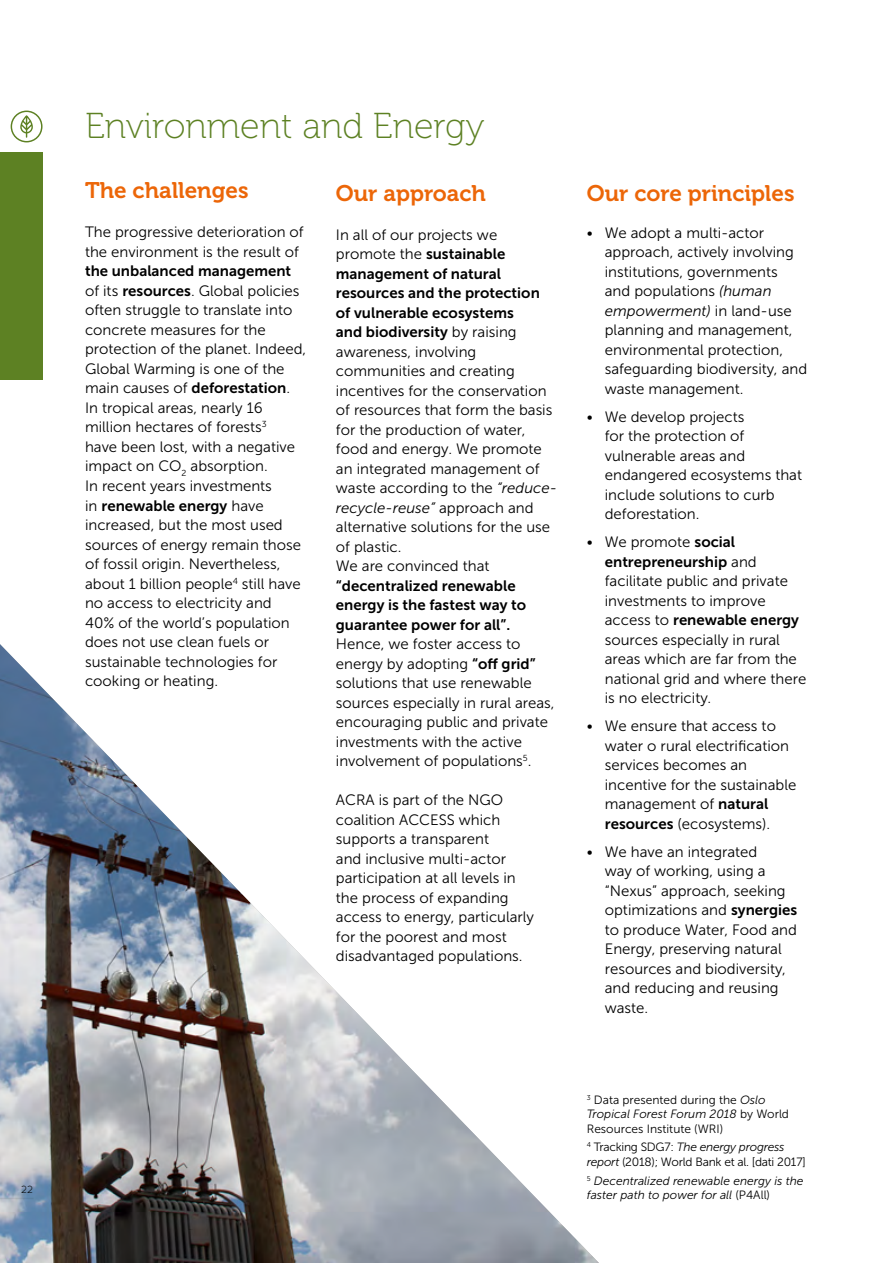
<style>
.page{position:relative;width:893px;height:1263px;background:#fff}
.page>*{position:absolute;margin:0;border:0;box-sizing:border-box;transform-origin:0 0}
.t1{font:36px "Museo 100";color:#5d8123}
.t2{font:22.5px "Museo 700";color:#ec6608}
.t3{font:15px/19.5px "Museo Sans 300";color:#000}
.t4{font:15px/19.5px "Museo Sans 700";color:#000}
.t5{font:12px/14.4px "Museo Sans 300";color:#000}
.t6{font:12px/14.4px "Museo Sans 300";letter-spacing:-.02em;color:#000}
.t7{font:italic 12px/14.4px "Museo Sans 300";color:#000}
.t8{font:10.5px "Quicksand";color:#000}
.s1{font-family:"Museo Sans 700"}
.s2{font-family:"Museo Sans 300"}
.s3{font-style:italic}
.s4{font-style:normal}
</style>
<div class="page">
<div style="left:0;top:152px;width:43px;height:228px;background:#5d8123"></div>
<div style="left:11px;top:111px;width:32px;height:31px;border:1px solid #5d8123;border-radius:50%"></div>
<svg style="left:20px;top:115px;width:13px;height:23px"></svg>
<img style="left:0;top:644px;width:599px;height:619px">
<hr style="left:0;top:1198px;width:33px;height:1px;background:#ededed">
<p class="t8" style="left:21px;top:1183px;width:14px">22</p>
<h1 class="t1" style="left:85px;top:106px;width:401px">Environment and Energy</h1>
<h2 class="t2" style="left:85px;top:178px;width:165px">The challenges</h2>
<p class="t3" style="left:85px;top:223px;width:220px">The progressive deterioration of the environment is the result of</p>
<p class="t4" style="left:85px;top:261px;width:208px">the unbalanced management</p>
<p class="t3" style="left:85px;top:281px;width:223px">of its <span class="s1">resources</span>. Global policies often struggle to translate into concrete measures for the protection of the planet. Indeed,<br>Global Warming is one of the main causes of <span class="s1">deforestation</span>.<br>In tropical areas, nearly 16 million hectares of forests<sup>3<br></sup>have been lost, with a negative impact on CO<sub>2</sub> absorption.<br>In recent years investments</p>
<p class="t4" style="left:85px;top:495px;width:180px"><span class="s2">in</span> renewable energy <span class="s2">have</span></p>
<p class="t3" style="left:85px;top:515px;width:218px">increased, but the most used sources of energy remain those of fossil origin. Nevertheless, about 1 billion people<sup>4</sup> still have no access to electricity and<br>40% of the world’s population does not use clean fuels or sustainable technologies for cooking or heating.</p>
<h2 class="t2" style="left:336px;top:180px;width:151px">Our approach</h2>
<p class="t3" style="left:336px;top:225px;width:163px">In all of our projects we</p>
<p class="t4" style="left:336px;top:244px;width:205px"><span class="s2">promote the</span> sustainable management of natural resources and the protection of vulnerable ecosystems and biodiversity <span class="s2">by raising</span></p>
<p class="t3" style="left:336px;top:342px;width:223px">awareness, involving communities and creating incentives for the conservation of resources that form the basis for the production of water, food and energy. We promote an integrated management of waste according to the <span class="s3">“reduce&shy;recycle-reuse”</span> approach and alternative solutions for the use of plastic.<br>We are convinced that</p>
<p class="t4" style="left:336px;top:576px;width:192px">“decentralized renewable energy is the fastest way to guarantee power for all”.</p>
<p class="t3" style="left:336px;top:634px;width:220px">Hence, we foster access to energy by adopting <span class="s1">“off grid” </span>solutions that use renewable sources especially in rural areas, encouraging public and private investments with the active involvement of populations<sup>5</sup>.</p>
<p class="t3" style="left:336px;top:790px;width:200px">ACRA is part of the NGO coalition ACCESS which supports a transparent<br>and inclusive multi-actor participation at all levels in the process of expanding access to energy, particularly for the poorest and most disadvantaged populations.</p>
<h2 class="t2" style="left:587px;top:180px;width:209px">Our core principles</h2>
<p class="t3" style="left:605px;top:223px;width:204px;text-indent:-18px">• We adopt a multi-actor approach, actively involving institutions, governments<br>and populations <span class="s3">(human empowerment)</span> in land-use planning and management, environmental protection, safeguarding biodiversity, and waste management.</p>
<p class="t3" style="left:605px;top:407px;width:199px;text-indent:-18px">• We develop projects<br>for the protection of vulnerable areas and endangered ecosystems that include solutions to curb deforestation.</p>
<p class="t3" style="left:587px;top:532px;width:150px">• We promote <span class="s1">social</span></p>
<p class="t4" style="left:605px;top:552px;width:153px">entrepreneurship <span class="s2">and</span></p>
<p class="t3" style="left:605px;top:571px;width:185px">facilitate public and private investments to improve</p>
<p class="t4" style="left:605px;top:610px;width:196px"><span class="s2">access to</span> renewable energy</p>
<p class="t3" style="left:605px;top:630px;width:203px">sources especially in rural areas which are far from the national grid and where there is no electricity.</p>
<p class="t3" style="left:605px;top:716px;width:193px;text-indent:-18px">• We ensure that access to water o rural electrification services becomes an incentive for the sustainable management of <span class="s1">natural resources</span> (ecosystems).</p>
<p class="t3" style="left:605px;top:842px;width:194px;text-indent:-18px">• We have an integrated<br>way of working, using a “Nexus” approach, seeking optimizations and <span class="s1">synergies </span>to produce Water, Food and<br>Energy, preserving natural resources and biodiversity, and reducing and reusing waste.</p>
<p class="t5" style="left:587px;top:1093px;width:204px"><sup>3</sup> Data presented during the <span class="s3">Oslo<br>Tropical Forest Forum 2018</span> by World<br>Resources Institute (WRI)</p>
<p class="t6" style="left:587px;top:1140px;width:220px"><sup>4</sup> Tracking SDG7: <span class="s3">The energy progress report</span> (2018); World Bank et al. [dati 2017]</p>
<p class="t7" style="left:587px;top:1173px;width:218px"><sup>5</sup> Decentralized renewable energy is the faster path to power for all <span class="s4">(P4All)</span></p>
</div>
